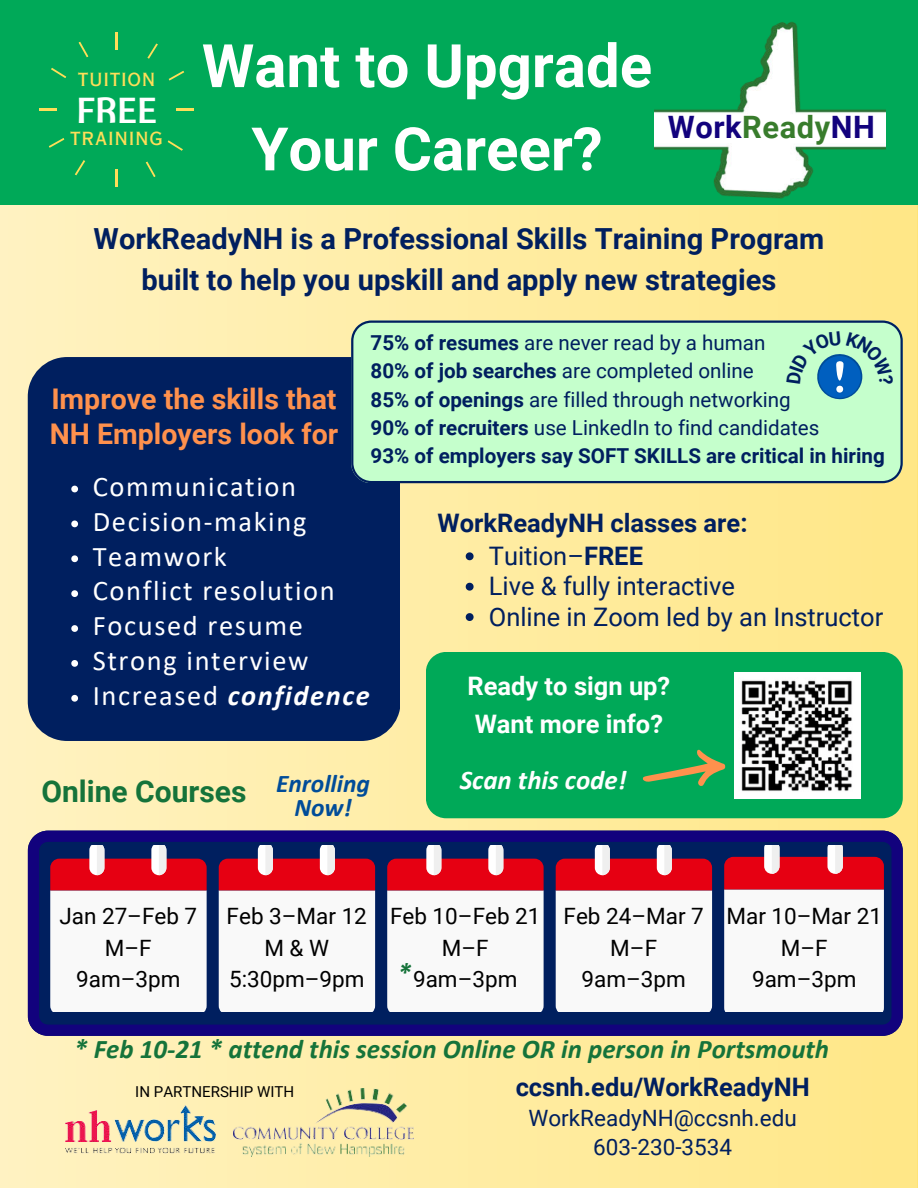
<style>
.page{position:relative;width:918px;height:1188px;background:#fff}
.page>*{position:absolute;margin:0;border:0;box-sizing:border-box;transform-origin:0 0}
.t1{font:700 60px/83.2px "Roboto";color:#fff;text-align:center}
.t2{font:36px "Cantora One";color:#fff}
.t3{font:700 30.9px "Roboto";letter-spacing:.02em;color:#12027d}
.t4{font:700 30px "Roboto";color:#15733a}
.t5{font:700 29.1px/40.5px "Roboto";color:#001f5f;text-align:center}
.t6{font:28.5px/34.8px "Calibri";letter-spacing:.055em;color:#fff}
.t7{font:700 28.5px/34.8px "Roboto";color:#ff914d}
.t8{font:italic 700 27px "Calibri";color:#15733a}
.t9{font:italic 700 27px "Calibri";color:#fff}
.t10{font:25.5px/31px "Roboto";color:#001f5f}
.t11{font:700 25.5px/38.2px "Roboto";color:#fff}
.t12{font:700 25.5px "Roboto";color:#001f5f}
.t13{font:italic 700 25.5px/24.8px "Calibri";color:#004c99;text-align:center}
.t14{font:22.5px/31.5px "Roboto";color:#000;text-align:center}
.t15{font:22.5px "Roboto";color:#001f5f}
.t16{font:700 20.55px/28.2px "Roboto";color:#001f5f}
.t17{font:18px "Copperplate Gothic LT Pro 30 AB";letter-spacing:.075em;color:#ffde59}
.t18{font:15.15px "Roboto";color:#000}
.s1{color:#387c2c}
.s2{font-weight:400}
.s3{font-weight:700;font-style:italic}
.s4{font-weight:700}
</style>
<div class="page">
<div style="left:0;top:0;width:918px;height:1188px;background:linear-gradient(to right,#fef2c2,#fde586)"></div>
<div style="left:0;top:0;width:918px;height:205px;background:#00a958"></div>
<img style="left:654px;top:22px;width:232px;height:177px">
<svg style="left:115px;top:170px;width:2px;height:17px"></svg>
<svg style="left:115px;top:32px;width:2px;height:18px"></svg>
<svg style="left:39px;top:108px;width:18px;height:2px"></svg>
<svg style="left:177px;top:108px;width:17px;height:2px"></svg>
<svg style="left:75px;top:160px;width:10px;height:16px"></svg>
<svg style="left:147px;top:43px;width:11px;height:16px"></svg>
<svg style="left:51px;top:68px;width:15px;height:10px"></svg>
<svg style="left:167px;top:140px;width:16px;height:11px"></svg>
<svg style="left:49px;top:138px;width:16px;height:10px"></svg>
<svg style="left:168px;top:71px;width:16px;height:10px"></svg>
<svg style="left:78px;top:42px;width:10px;height:15px"></svg>
<svg style="left:146px;top:161px;width:10px;height:16px"></svg>
<div style="left:426px;top:652px;width:477px;height:166px;background:#00a958"></div>
<div style="left:28px;top:357px;width:372px;height:384px;background:#001f5f;border-radius:39px"></div>
<img style="left:734px;top:672px;width:126px;height:126px">
<img style="left:65px;top:1105px;width:150px;height:51px">
<img style="left:233px;top:1089px;width:180px;height:67px">
<div style="left:351px;top:321px;width:551px;height:162px;background:#c5ffcc"></div>
<svg style="left:28px;top:831px;width:875px;height:204px;background:#0a126d"></svg>
<svg style="left:50px;top:845px;width:157px;height:167px"></svg>
<svg style="left:642px;top:749px;width:84px;height:37px;background:#40a255"></svg>
<svg style="left:71px;top:486px;width:7px;height:6px"></svg>
<svg style="left:71px;top:521px;width:7px;height:6px"></svg>
<svg style="left:71px;top:555px;width:7px;height:7px"></svg>
<svg style="left:71px;top:590px;width:7px;height:7px"></svg>
<svg style="left:71px;top:625px;width:7px;height:7px"></svg>
<svg style="left:71px;top:660px;width:7px;height:7px"></svg>
<svg style="left:71px;top:695px;width:7px;height:7px"></svg>
<svg style="left:466px;top:552px;width:8px;height:8px"></svg>
<svg style="left:466px;top:583px;width:8px;height:8px"></svg>
<svg style="left:466px;top:613px;width:8px;height:8px"></svg>
<svg style="left:219px;top:845px;width:156px;height:167px"></svg>
<svg style="left:387px;top:845px;width:157px;height:167px"></svg>
<svg style="left:556px;top:845px;width:156px;height:167px"></svg>
<svg style="left:724px;top:845px;width:160px;height:167px"></svg>
<svg style="left:787px;top:331px;width:107px;height:69px;background:#9fdec9"></svg>
<p class="t17" style="left:78px;top:68px;width:78px">TUITION</p>
<h2 class="t2" style="left:76px;top:87px;width:82px">FREE</h2>
<p class="t17" style="left:71px;top:127px;width:94px">TRAINING</p>
<h1 class="t1" style="left:202px;top:22px;width:452px">Want to Upgrade<br>Your Career?</h1>
<h3 class="t3" style="left:668px;top:106px;width:209px">Work<span class="s1">Ready</span>NH</h3>
<h3 class="t5" style="left:94px;top:217px;width:732px">WorkReadyNH is a Professional Skills Training Program built to help you upskill and apply new strategies</h3>
<h3 class="t7" style="left:50px;top:380px;width:290px">Improve the skills that<br>NH Employers look for</h3>
<p class="t16" style="left:371px;top:328px;width:516px">75% of resumes <span class="s2">are never read by a human<br></span>80% of job searches <span class="s2">are completed online<br></span>85% of openings <span class="s2">are filled through networking<br></span>90% of recruiters <span class="s2">use LinkedIn to find candidates<br></span>93% of employers say SOFT SKILLS are critical in hiring</p>
<h3 class="t6" style="left:93px;top:468px;width:279px">Communication<br>Decision-making<br>Teamwork<br>Conflict resolution<br>Focused resume<br>Strong interview<br>Increased <span class="s3">confidence</span></h3>
<p class="t10" style="left:489px;top:507px;width:396px;text-indent:-51px"><span class="s4">WorkReadyNH classes are:<br></span>Tuition–<span class="s4">FREE<br></span>Live &amp; fully interactive<br>Online in Zoom led by an Instructor</p>
<p class="t11" style="left:467px;top:666px;width:204px">Ready to sign up?<br>Want more info?</p>
<h3 class="t4" style="left:41px;top:770px;width:207px">Online Courses</h3>
<h3 class="t9" style="left:460px;top:761px;width:168px">Scan this code!</h3>
<p class="t13" style="left:276px;top:770px;width:95px">Enrolling<br>Now!</p>
<p class="t14" style="left:59px;top:900px;width:139px">Jan 27–Feb 7<br>M–F<br>9am–3pm</p>
<p class="t14" style="left:227px;top:900px;width:142px">Feb 3–Mar 12<br>M &amp; W<br>5:30pm–9pm</p>
<p class="t14" style="left:390px;top:900px;width:152px">Feb 10–Feb 21<br>M–F<br>9am–3pm</p>
<p class="t14" style="left:564px;top:900px;width:142px">Feb 24–Mar 7<br>M–F<br>9am–3pm</p>
<h3 class="t8" style="left:398px;top:954px;width:15px">*</h3>
<p class="t14" style="left:727px;top:900px;width:157px">Mar 10–Mar 21<br>M–F</p>
<p class="t14" style="left:752px;top:963px;width:106px">9am–3pm</p>
<h3 class="t8" style="left:74px;top:1030px;width:756px">* Feb 10-21 * attend this session Online OR in person in Portsmouth</h3>
<p class="t18" style="left:135px;top:1081px;width:160px">IN PARTNERSHIP WITH</p>
<p class="t12" style="left:516px;top:1069px;width:296px">ccsnh.edu/WorkReadyNH</p>
<p class="t15" style="left:593px;top:1132px;width:140px">603-230-3534</p>
<p class="t15" style="left:529px;top:1102px;width:270px">WorkReadyNH@ccsnh.edu</p>
</div>
